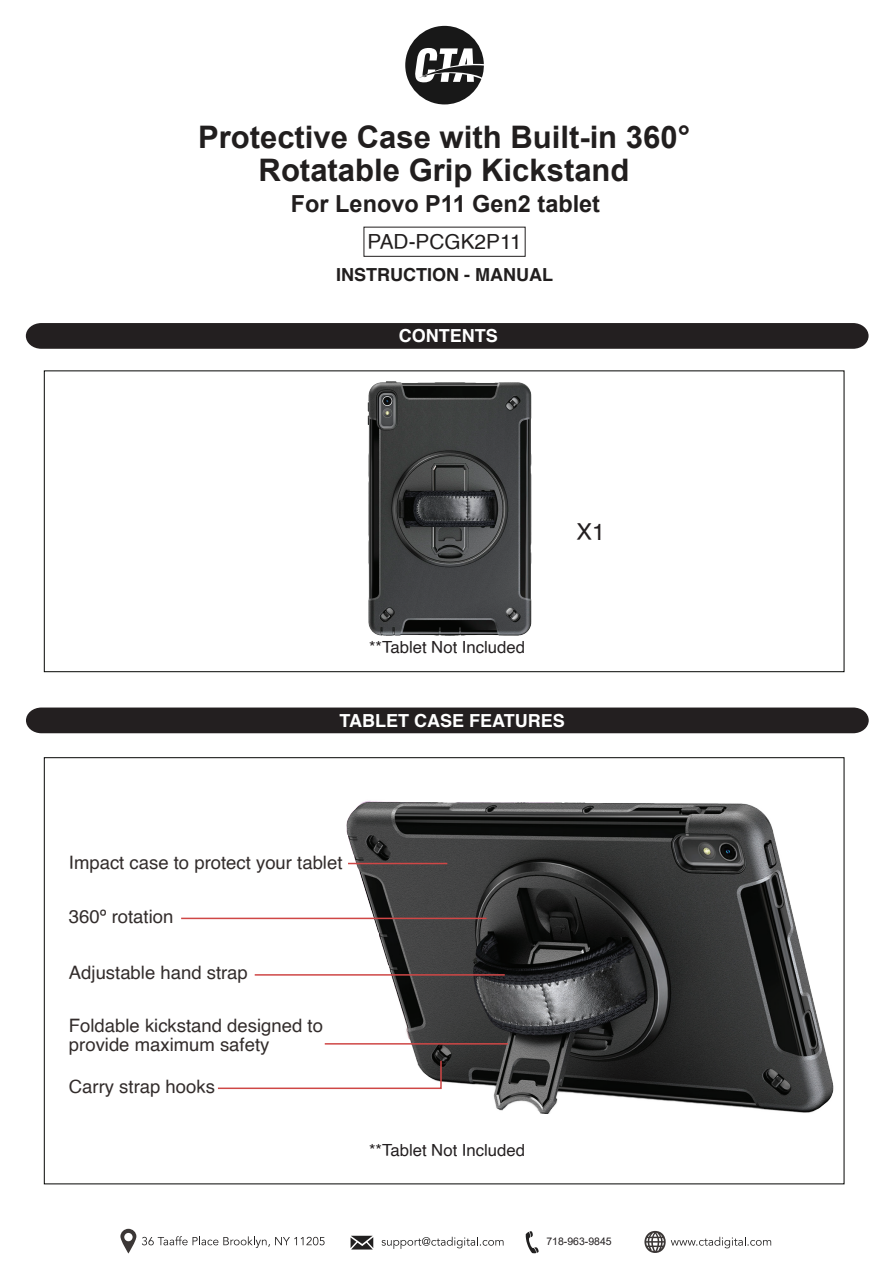
<style>
.page{position:relative;width:893px;height:1263px;background:#fff}
.page>*{position:absolute;margin:0;border:0;box-sizing:border-box;transform-origin:0 0}
.t1{font:700 31.05px/33px "Arial";color:#211e1e;text-align:center}
.t2{font:700 23.4px "Arial";color:#211e1e}
.t3{font:23.4px "Helvetica";color:#231f20}
.t4{font:20.85px "Helvetica";color:#211e1e}
.t5{font:18.45px/18.5px "Helvetica";color:#322c2b}
.t6{font:700 18px "Helvetica";color:#fff}
.t7{font:700 18px "Helvetica";color:#211e1e}
.t8{font:16.65px "Helvetica";color:#231f20}
.t9{font:10.5px "Arial";color:#231f20}
</style>
<div class="page">
<img style="left:346px;top:801px;width:488px;height:313px">
<svg style="left:405px;top:26px;width:79px;height:78px"></svg>
<svg style="left:217px;top:1059px;width:225px;height:31px"></svg>
<hr style="left:181px;top:918px;width:306px;height:1px;background:#cf4746">
<hr style="left:255px;top:974px;width:250px;height:2px;background:#cf4746">
<hr style="left:348px;top:863px;width:99px;height:1px;background:#cf4746">
<svg style="left:526px;top:1231px;width:13px;height:22px"></svg>
<svg style="left:351px;top:1236px;width:22px;height:13px"></svg>
<svg style="left:142px;top:1236px;width:183px;height:12px"></svg>
<svg style="left:382px;top:1237px;width:121px;height:12px"></svg>
<svg style="left:644px;top:1231px;width:127px;height:22px"></svg>
<svg style="left:120px;top:1229px;width:16px;height:24px"></svg>
<svg style="left:26px;top:323px;width:842px;height:26px;background:#262223"></svg>
<div style="left:26px;top:707px;width:843px;height:26px;background:#231f20"></div>
<hr style="left:325px;top:1043px;width:183px;height:1px;background:#cf4746">
<div style="left:364px;top:227px;width:161px;height:30px;border:1px solid #211e1e"></div>
<img style="left:367px;top:381px;width:165px;height:255px">
<h1 class="t1" style="left:198px;top:121px;width:494px">Protective Case with Built-in 360°<br>Rotatable Grip Kickstand</h1>
<p class="t2" style="left:291px;top:187px;width:311px">For Lenovo P11 Gen2 tablet</p>
<p class="t4" style="left:367px;top:226px;width:156px">PAD-PCGK2P11</p>
<p class="t7" style="left:336px;top:260px;width:218px">INSTRUCTION - MANUAL</p>
<p class="t6" style="left:399px;top:321px;width:100px">CONTENTS</p>
<p class="t3" style="left:576px;top:513px;width:30px">X1</p>
<p class="t8" style="left:369px;top:634px;width:158px">**Tablet Not Included</p>
<p class="t6" style="left:339px;top:706px;width:227px">TABLET CASE FEATURES</p>
<p class="t5" style="left:69px;top:854px;width:275px">Impact case to protect your tablet</p>
<p class="t5" style="left:69px;top:908px;width:106px">360º rotation</p>
<p class="t5" style="left:69px;top:964px;width:180px">Adjustable hand strap</p>
<p class="t5" style="left:69px;top:1017px;width:256px">Foldable kickstand designed to provide maximum safety</p>
<p class="t5" style="left:69px;top:1078px;width:147px">Carry strap hooks</p>
<p class="t8" style="left:369px;top:1137px;width:158px">**Tablet Not Included</p>
<p class="t9" style="left:546px;top:1234px;width:67px">718-963-9845</p>
</div>
